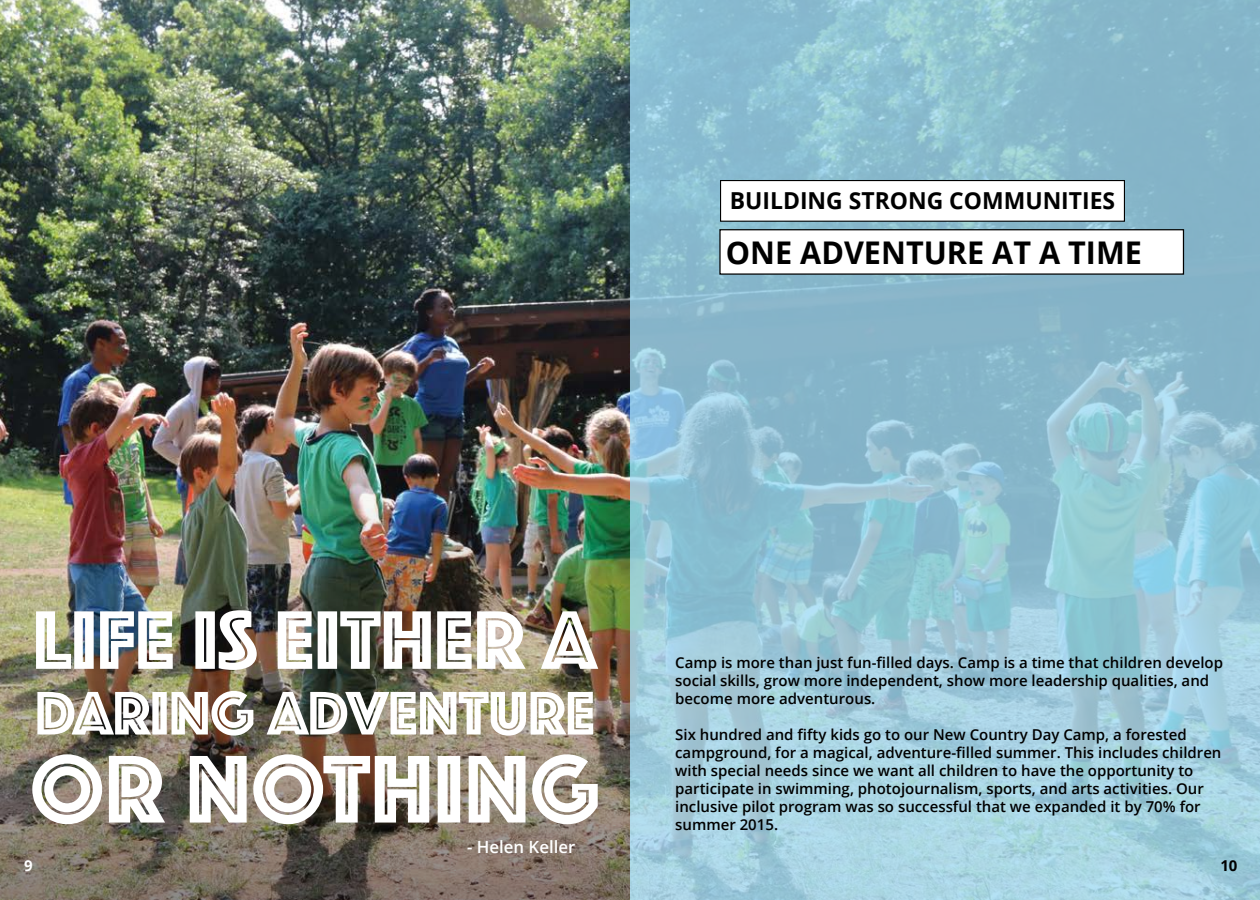
<style>
.page{position:relative;width:1260px;height:900px;background:#fff}
.page>*{position:absolute;margin:0;border:0;box-sizing:border-box;transform-origin:0 0}
.t1{font:99.88px "Phosphate Inline";letter-spacing:.01em;color:#fff}
.t2{font:86.25px "Phosphate Inline";color:#fff}
.t3{font:63.88px "Phosphate Inline";letter-spacing:-.005em;color:#fff}
.t4{font:700 31.25px "Open Sans";color:#000}
.t5{font:700 23.38px "Open Sans";color:#000}
.t6{font:600 16.88px "Open Sans";color:#fff}
.t7{font:600 15px/18px "Open Sans";color:#000}
.t8{font:700 15px "Open Sans";color:#000}
.t9{font:700 15px "Open Sans";color:#fff}
</style>
<div class="page">
<img style="left:0;top:0;width:630px;height:99px">
<svg style="left:630px;top:0;width:630px;height:900px;background:#94c3d4"></svg>
<img style="left:0;top:99px;width:630px;height:801px">
<div style="left:719px;top:229px;width:465px;height:46px;background:#fff;border:1px solid #000"></div>
<div style="left:721px;top:181px;width:403px;height:40px;background:#fff"></div>
<div style="left:720px;top:180px;width:405px;height:42px;border:1px solid #000"></div>
<h3 class="t5" style="left:730px;top:184px;width:387px">BUILDING STRONG COMMUNITIES</h3>
<h3 class="t4" style="left:726px;top:230px;width:418px">ONE ADVENTURE AT A TIME</h3>
<h2 class="t2" style="left:33px;top:597px;width:566px">LIFE IS EITHER A</h2>
<h3 class="t3" style="left:35px;top:681px;width:561px">DARING ADVENTURE</h3>
<h1 class="t1" style="left:30px;top:739px;width:571px">OR NOTHING</h1>
<p class="t6" style="left:467px;top:836px;width:110px">- Helen Keller</p>
<p class="t7" style="left:675px;top:654px;width:549px">Camp is more than just fun-filled days. Camp is a time that children develop social skills, grow more independent, show more leadership qualities, and become more adventurous.</p>
<p class="t7" style="left:675px;top:726px;width:548px">Six hundred and fifty kids go to our New Country Day Camp, a forested campground, for a magical, adventure-filled summer. This includes children with special needs since we want all children to have the opportunity to participate in swimming, photojournalism, sports, and arts activities. Our inclusive pilot program was so successful that we expanded it by 70% for summer 2015.</p>
<p class="t9" style="left:24px;top:855px;width:10px">9</p>
<p class="t8" style="left:1220px;top:855px;width:19px">10</p>
</div>
